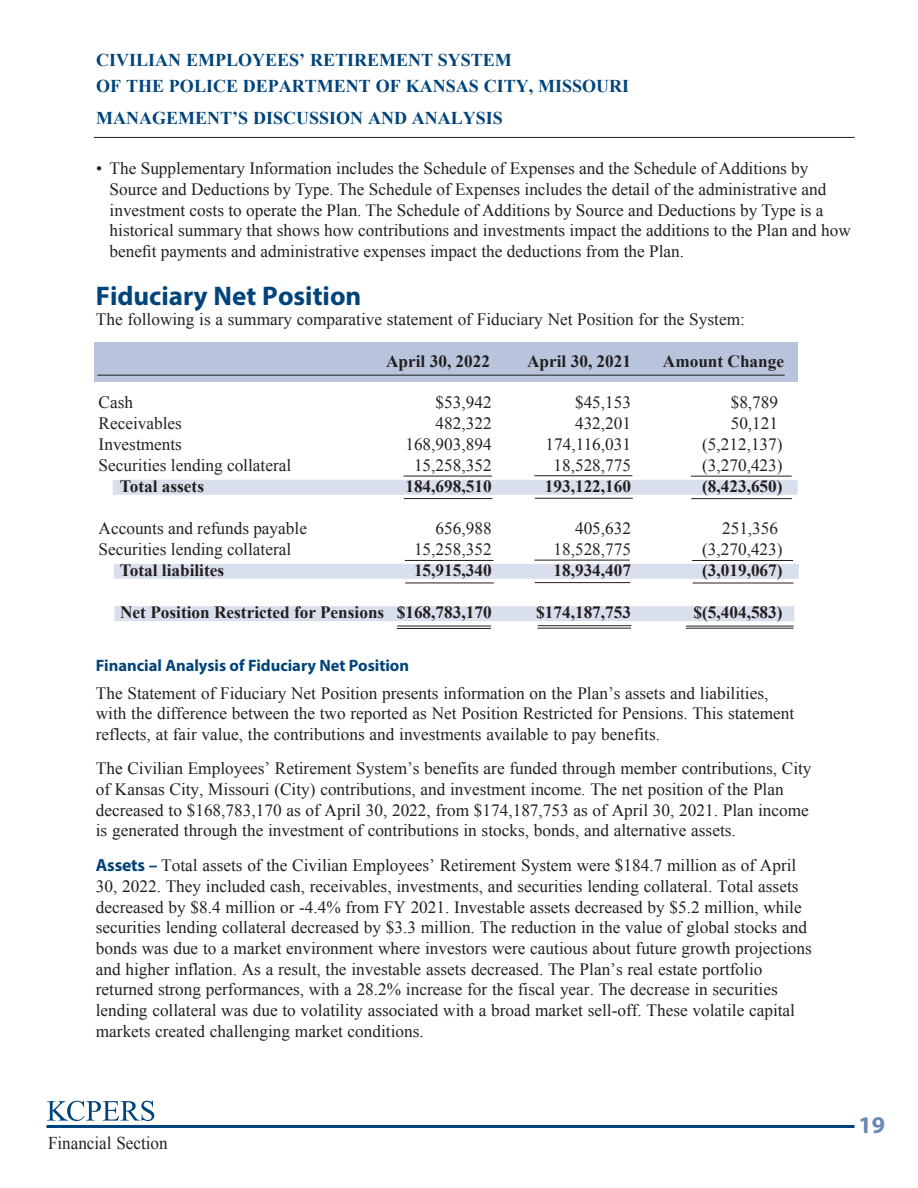
<style>
.page{position:relative;width:918px;height:1188px;background:#fff}
.page>*{position:absolute;margin:0;border:0;box-sizing:border-box;transform-origin:0 0}
._18_Myriad_Bold{font:700 27px "Myriad Pro";color:#00447b}
.t1{font:700 24px "Myriad Pro";color:#6988b2}
.t2{font:700 18px/25.5px "Times New Roman";color:#00447b}
.t3{font:18px "Times New Roman";color:#231f20;scale:.95 1}
.Notes_-_Body_Hanging{font:17.25px/20.7px "Times New Roman";color:#231f20}
.t4{font:700 17.25px "Times New Roman";color:#231f20}
.Notes_-_Subhead{font:700 16.5px "Myriad Pro";color:#00447b}
.s1{font-family:"Myriad Pro";font-weight:700;font-size:17.7px;color:#00447b}
</style>
<div class="page">
<svg style="left:47px;top:1101px;width:107px;height:20px"></svg>
<hr style="left:46px;top:1125px;width:809px;height:3px;background:#00447b">
<hr style="left:94px;top:137px;width:761px;height:1px;background:#231f20">
<div style="left:113px;top:480px;width:685px;height:15px;background:#d9dfec"></div>
<div style="left:114px;top:564px;width:685px;height:15px;background:#d9dfec"></div>
<div style="left:114px;top:606px;width:680px;height:15px;background:#d9dfec"></div>
<div style="left:94px;top:342px;width:704px;height:40px;background:#b8c4dc"></div>
<hr style="left:97px;top:375px;width:688px;height:1px;background:#231f20">
<hr style="left:403px;top:476px;width:89px;height:1px;background:#231f20">
<hr style="left:404px;top:498px;width:88px;height:1px;background:#231f20">
<hr style="left:534px;top:475px;width:98px;height:1px;background:#231f20">
<hr style="left:535px;top:498px;width:98px;height:1px;background:#231f20">
<hr style="left:691px;top:476px;width:101px;height:1px;background:#231f20">
<hr style="left:691px;top:498px;width:101px;height:1px;background:#231f20">
<hr style="left:405px;top:560px;width:88px;height:1px;background:#231f20">
<hr style="left:405px;top:583px;width:89px;height:1px;background:#231f20">
<hr style="left:534px;top:560px;width:96px;height:1px;background:#231f20">
<hr style="left:535px;top:582px;width:95px;height:1px;background:#231f20">
<hr style="left:692px;top:560px;width:101px;height:1px;background:#231f20">
<hr style="left:693px;top:583px;width:100px;height:1px;background:#231f20">
<hr style="left:397px;top:628px;width:94px;height:1px;background:#231f20">
<hr style="left:397px;top:626px;width:94px;height:1px;background:#231f20">
<hr style="left:537px;top:628px;width:94px;height:1px;background:#231f20">
<hr style="left:538px;top:625px;width:93px;height:1px;background:#231f20">
<hr style="left:686px;top:628px;width:108px;height:1px;background:#231f20">
<hr style="left:686px;top:626px;width:108px;height:1px;background:#231f20">
<p class="t2" style="left:96px;top:47px;width:535px">CIVILIAN EMPLOYEES’ RETIREMENT SYSTEM<br>OF THE POLICE DEPARTMENT OF KANSAS CITY, MISSOURI</p>
<p class="t2" style="left:96px;top:105px;width:408px">MANAGEMENT’S DISCUSSION AND ANALYSIS</p>
<p class="Notes_-_Body_Hanging" style="left:110px;top:158px;width:743px;text-indent:-14px">• The Supplementary Information includes the Schedule of Expenses and the Schedule of Additions by Source and Deductions by Type. The Schedule of Expenses includes the detail of the administrative and investment costs to operate the Plan. The Schedule of Additions by Source and Deductions by Type is a historical summary that shows how contributions and investments impact the additions to the Plan and how benefit payments and administrative expenses impact the deductions from the Plan.</p>
<p class="_18_Myriad_Bold" style="left:96px;top:278px;width:267px">Fiduciary Net Position</p>
<p class="Notes_-_Body_Hanging" style="left:96px;top:309px;width:651px">The following is a summary comparative statement of Fiduciary Net Position for the System:</p>
<p class="t4" style="left:386px;top:349px;width:105px">April 30, 2022</p>
<p class="t4" style="left:527px;top:349px;width:105px">April 30, 2021</p>
<p class="t4" style="left:663px;top:349px;width:123px">Amount Change</p>
<p class="Notes_-_Body_Hanging" style="left:99px;top:392px;width:36px">Cash</p>
<p class="Notes_-_Body_Hanging" style="left:436px;top:392px;width:58px">$53,942</p>
<p class="Notes_-_Body_Hanging" style="left:575px;top:392px;width:58px">$45,153</p>
<p class="Notes_-_Body_Hanging" style="left:731px;top:392px;width:49px">$8,789</p>
<p class="Notes_-_Body_Hanging" style="left:99px;top:413px;width:85px">Receivables</p>
<p class="Notes_-_Body_Hanging" style="left:436px;top:413px;width:58px">482,322</p>
<p class="Notes_-_Body_Hanging" style="left:575px;top:413px;width:58px">432,201</p>
<p class="Notes_-_Body_Hanging" style="left:731px;top:413px;width:49px">50,121</p>
<p class="Notes_-_Body_Hanging" style="left:99px;top:434px;width:85px">Investments</p>
<p class="Notes_-_Body_Hanging" style="left:405px;top:434px;width:88px">168,903,894</p>
<p class="Notes_-_Body_Hanging" style="left:546px;top:434px;width:87px">174,116,031</p>
<p class="Notes_-_Body_Hanging" style="left:702px;top:434px;width:82px">(5,212,137)</p>
<p class="Notes_-_Body_Hanging" style="left:99px;top:455px;width:194px">Securities lending collateral</p>
<p class="Notes_-_Body_Hanging" style="left:414px;top:455px;width:79px">15,258,352</p>
<p class="Notes_-_Body_Hanging" style="left:554px;top:455px;width:79px">18,528,775</p>
<p class="Notes_-_Body_Hanging" style="left:702px;top:455px;width:82px">(3,270,423)</p>
<p class="t4" style="left:120px;top:475px;width:86px">Total assets</p>
<p class="t4" style="left:405px;top:475px;width:88px">184,698,510</p>
<p class="t4" style="left:545px;top:475px;width:88px">193,122,160</p>
<p class="t4" style="left:702px;top:475px;width:82px">(8,423,650)</p>
<p class="Notes_-_Body_Hanging" style="left:99px;top:518px;width:210px">Accounts and refunds payable</p>
<p class="Notes_-_Body_Hanging" style="left:436px;top:518px;width:58px">656,988</p>
<p class="Notes_-_Body_Hanging" style="left:575px;top:518px;width:58px">405,632</p>
<p class="Notes_-_Body_Hanging" style="left:722px;top:518px;width:58px">251,356</p>
<p class="Notes_-_Body_Hanging" style="left:99px;top:539px;width:194px">Securities lending collateral</p>
<p class="Notes_-_Body_Hanging" style="left:414px;top:539px;width:79px">15,258,352</p>
<p class="Notes_-_Body_Hanging" style="left:554px;top:539px;width:79px">18,528,775</p>
<p class="Notes_-_Body_Hanging" style="left:702px;top:539px;width:82px">(3,270,423)</p>
<p class="t4" style="left:120px;top:559px;width:106px">Total liabilites</p>
<p class="t4" style="left:414px;top:559px;width:79px">15,915,340</p>
<p class="t4" style="left:554px;top:559px;width:79px">18,934,407</p>
<p class="t4" style="left:702px;top:559px;width:82px">(3,019,067)</p>
<p class="t4" style="left:120px;top:601px;width:373px">Net Position Restricted for Pensions $168,783,170</p>
<p class="t4" style="left:536px;top:601px;width:96px">$174,187,753</p>
<p class="t4" style="left:694px;top:601px;width:91px">$(5,404,583)</p>
<p class="Notes_-_Subhead" style="left:96px;top:655px;width:315px">Financial Analysis of Fiduciary Net Position</p>
<p class="Notes_-_Body_Hanging" style="left:96px;top:682px;width:700px">The Statement of Fiduciary Net Position presents information on the Plan’s assets and liabilities, with the difference between the two reported as Net Position Restricted for Pensions. This statement reflects, at fair value, the contributions and investments available to pay benefits.</p>
<p class="Notes_-_Body_Hanging" style="left:96px;top:758px;width:717px">The Civilian Employees’ Retirement System’s benefits are funded through member contributions, City of Kansas City, Missouri (City) contributions, and investment income. The net position of the Plan decreased to $168,783,170 as of April 30, 2022, from $174,187,753 as of April 30, 2021. Plan income is generated through the investment of contributions in stocks, bonds, and alternative assets.</p>
<p class="Notes_-_Body_Hanging" style="left:96px;top:855px;width:717px"><span class="s1">Assets –</span> Total assets of the Civilian Employees’ Retirement System were $184.7 million as of April 30, 2022. They included cash, receivables, investments, and securities lending collateral. Total assets decreased by $8.4 million or -4.4% from FY 2021. Investable assets decreased by $5.2 million, while securities lending collateral decreased by $3.3 million. The reduction in the value of global stocks and bonds was due to a market environment where investors were cautious about future growth projections and higher inflation. As a result, the investable assets decreased. The Plan’s real estate portfolio returned strong performances, with a 28.2% increase for the fiscal year. The decrease in securities lending collateral was due to volatility associated with a broad market sell-off. These volatile capital markets created challenging market conditions.</p>
<p class="t3" style="left:48px;top:1131px;width:127px">Financial Section</p>
<p class="t1" style="left:859px;top:1109px;width:28px">19</p>
</div>
